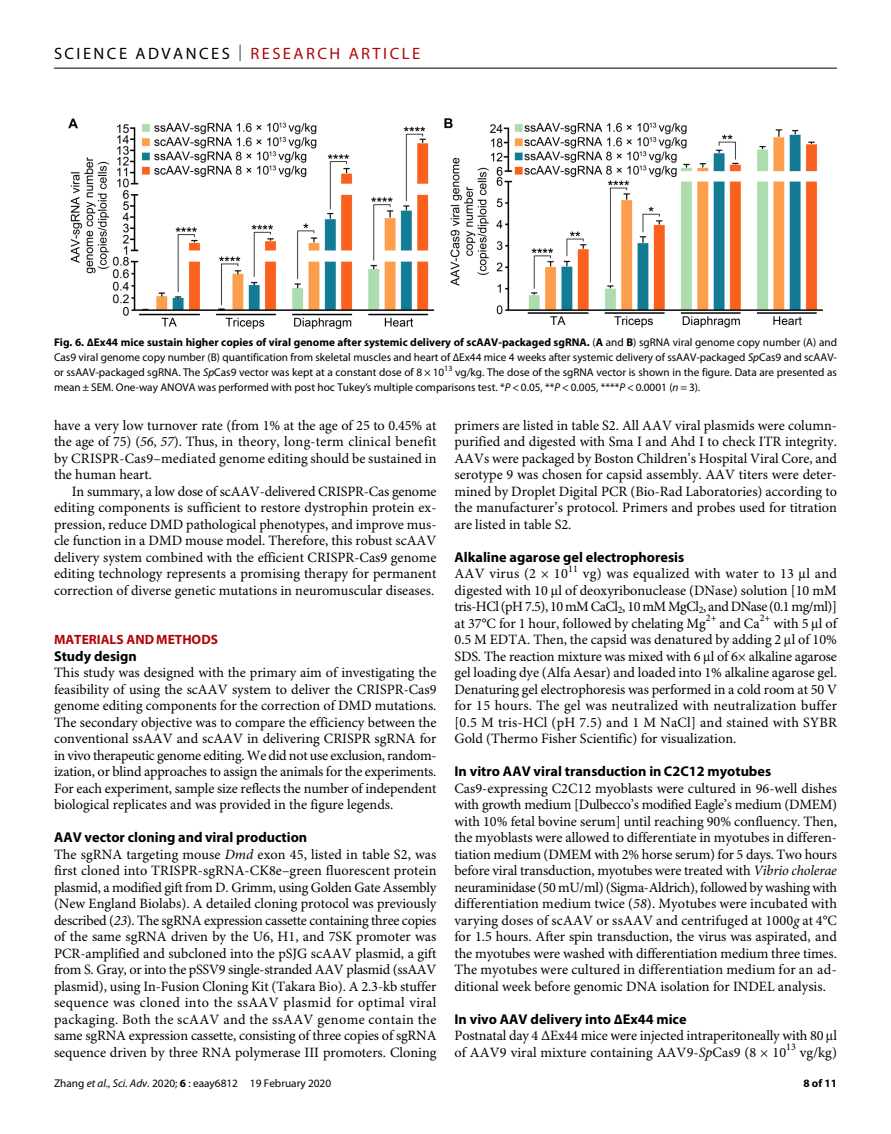
<style>
.page{position:relative;width:891px;height:1134px;background:#fff}
.page>*{position:absolute;margin:0;border:0;box-sizing:border-box;transform-origin:0 0}
.t1{font:16.5px "Myriad Pro";letter-spacing:.15em;color:#000}
.t2{font:14.25px/16.5px "Minion Pro";color:#000;text-align:justify}
.t3{font:700 14.25px "Myriad Pro";color:#000}
.t4{font:700 13.5px "Myriad Pro";color:#b10508}
.t5{font:11.25px/15px "Myriad Pro";color:#000;text-align:justify}
.t6{font:700 11.25px "Myriad Pro";color:#000}
.s1{font-weight:300}
.s2{color:#b10508}
.s3{font-weight:700}
.s4{font-style:italic}
</style>
<div class="page">
<hr style="left:54px;top:68px;width:783px;height:1px;background:#000">
<img style="left:68px;top:118px;width:755px;height:212px">
<p class="t1" style="left:54px;top:40px;width:368px">SCIENCE ADVANCES <span class="s1">|</span> <span class="s2">RESEARCH ARTICLE</span></p>
<p class="t5" style="left:54px;top:335px;width:785px"><span class="s3">Fig. 6. ∆Ex44 mice sustain higher copies of viral genome after systemic delivery of scAAV-packaged sgRNA.</span> (<span class="s3">A</span> and <span class="s3">B</span>) sgRNA viral genome copy number (A) and Cas9 viral genome copy number (B) quantification from skeletal muscles and heart of ∆Ex44 mice 4 weeks after systemic delivery of ssAAV-packaged <span class="s4">Sp</span>Cas9 and scAAV&shy;or ssAAV-packaged sgRNA. The <span class="s4">Sp</span>Cas9 vector was kept at a constant dose of 8 × 10<sup>13</sup> vg/kg. The dose of the sgRNA vector is shown in the figure. Data are presented as mean ± SEM. One-way ANOVA was performed with post hoc Tukey’s multiple comparisons test. *<span class="s4">P</span> &lt; 0.05, **<span class="s4">P</span> &lt; 0.005, ****<span class="s4">P</span> &lt; 0.0001 (<span class="s4">n</span> = 3).</p>
<p class="t2" style="left:54px;top:418px;width:384px">have a very low turnover rate (from 1% at the age of 25 to 0.45% at the age of 75) (<span class="s4">56</span>, <span class="s4">57</span>). Thus, in theory, long-term clinical benefit by CRISPR-Cas9–mediated genome editing should be sustained in the human heart.</p>
<p class="t2" style="left:54px;top:484px;width:384px;text-indent:18px">In summary, a low dose of scAAV-delivered CRISPR-Cas genome editing components is sufficient to restore dystrophin protein ex&shy;pression, reduce DMD pathological phenotypes, and improve mus&shy;cle function in a DMD mouse model. Therefore, this robust scAAV delivery system combined with the efficient CRISPR-Cas9 genome editing technology represents a promising therapy for permanent correction of diverse genetic mutations in neuromuscular diseases.</p>
<p class="t4" style="left:54px;top:629px;width:166px">MATERIALS AND METHODS</p>
<p class="t3" style="left:54px;top:644px;width:84px">Study design</p>
<p class="t2" style="left:54px;top:666px;width:384px">This study was designed with the primary aim of investigating the feasibility of using the scAAV system to deliver the CRISPR-Cas9 genome editing components for the correction of DMD mutations.<br>The secondary objective was to compare the efficiency between the conventional ssAAV and scAAV in delivering CRISPR sgRNA for in vivo therapeutic genome editing. We did not use exclusion, random&shy;ization, or blind approaches to assign the animals for the experiments.<br>For each experiment, sample size reflects the number of independent biological replicates and was provided in the figure legends.</p>
<p class="t3" style="left:54px;top:826px;width:255px">AAV vector cloning and viral production</p>
<p class="t2" style="left:54px;top:847px;width:384px">The sgRNA targeting mouse <span class="s4">Dmd</span> exon 45, listed in table S2, was first cloned into TRISPR-sgRNA-CK8e–green fluorescent protein plasmid, a modified gift from D. Grimm, using Golden Gate Assembly (New England Biolabs). A detailed cloning protocol was previously described (<span class="s4">23</span>). The sgRNA expression cassette containing three copies of the same sgRNA driven by the U6, H1, and 7SK promoter was PCR-amplified and subcloned into the pSJG scAAV plasmid, a gift from S. Gray, or into the pSSV9 single-stranded AAV plasmid (ssAAV plasmid), using In-Fusion Cloning Kit (Takara Bio). A 2.3-kb stuffer sequence was cloned into the ssAAV plasmid for optimal viral packaging. Both the scAAV and the ssAAV genome contain the same sgRNA expression cassette, consisting of three copies of sgRNA sequence driven by three RNA polymerase III promoters. Cloning</p>
<p class="t5" style="left:54px;top:1076px;width:279px">Zhang <span class="s4">et al</span>., <span class="s4">Sci. Adv.</span> 2020; <span class="s3">6</span> : eaay6812 19 February 2020</p>
<p class="t2" style="left:454px;top:418px;width:384px">primers are listed in table S2. All AAV viral plasmids were column&shy;purified and digested with Sma I and Ahd I to check ITR integrity.<br>AAVs were packaged by Boston Children’s Hospital Viral Core, and serotype 9 was chosen for capsid assembly. AAV titers were deter&shy;mined by Droplet Digital PCR (Bio-Rad Laboratories) according to the manufacturer’s protocol. Primers and probes used for titration are listed in table S2.</p>
<p class="t3" style="left:454px;top:545px;width:231px">Alkaline agarose gel electrophoresis</p>
<p class="t2" style="left:454px;top:567px;width:384px">AAV virus (2 × 10<sup>11</sup> vg) was equalized with water to 13 l and digested with 10 l of deoxyribonuclease (DNase) solution [10 mM tris-HCl (pH 7.5), 10 mM CaCl<sub>2</sub>, 10 mM MgCl<sub>2</sub>, and DNase (0.1 mg/ml)] at 37°C for 1 hour, followed by chelating Mg<sup>2+</sup> and Ca<sup>2+</sup> with 5 l of 0.5 M EDTA. Then, the capsid was denatured by adding 2 l of 10% SDS. The reaction mixture was mixed with 6 l of 6× alkaline agarose gel loading dye (Alfa Aesar) and loaded into 1% alkaline agarose gel.<br>Denaturing gel electrophoresis was performed in a cold room at 50 V for 15 hours. The gel was neutralized with neutralization buffer [0.5 M tris-HCl (pH 7.5) and 1 M NaCl] and stained with SYBR Gold (Thermo Fisher Scientific) for visualization.</p>
<p class="t3" style="left:455px;top:760px;width:318px">In vitro AAV viral transduction in C2C12 myotubes</p>
<p class="t2" style="left:455px;top:781px;width:384px">Cas9-expressing C2C12 myoblasts were cultured in 96-well dishes with growth medium [Dulbecco’s modified Eagle’s medium (DMEM) with 10% fetal bovine serum] until reaching 90% confluency. Then, the myoblasts were allowed to differentiate in myotubes in differen&shy;tiation medium (DMEM with 2% horse serum) for 5 days. Two hours before viral transduction, myotubes were treated with <span class="s4">Vibrio cholerae </span>neuraminidase (50 mU/ml) (Sigma-Aldrich), followed by washing with differentiation medium twice (<span class="s4">58</span>). Myotubes were incubated with varying doses of scAAV or ssAAV and centrifuged at 1000<span class="s4">g</span> at 4°C for 1.5 hours. After spin transduction, the virus was aspirated, and the myotubes were washed with differentiation medium three times.<br>The myotubes were cultured in differentiation medium for an ad&shy;ditional week before genomic DNA isolation for INDEL analysis.</p>
<p class="t3" style="left:455px;top:1007px;width:234px">In vivo AAV delivery into ∆Ex44 mice</p>
<p class="t2" style="left:455px;top:1029px;width:384px">Postnatal day 4 ∆Ex44 mice were injected intraperitoneally with 80 l of AAV9 viral mixture containing AAV9-<span class="s4">Sp</span>Cas9 (8 × 10<sup>13</sup> vg/kg)</p>
<p class="t6" style="left:803px;top:1074px;width:35px">8 of 11</p>
</div>
